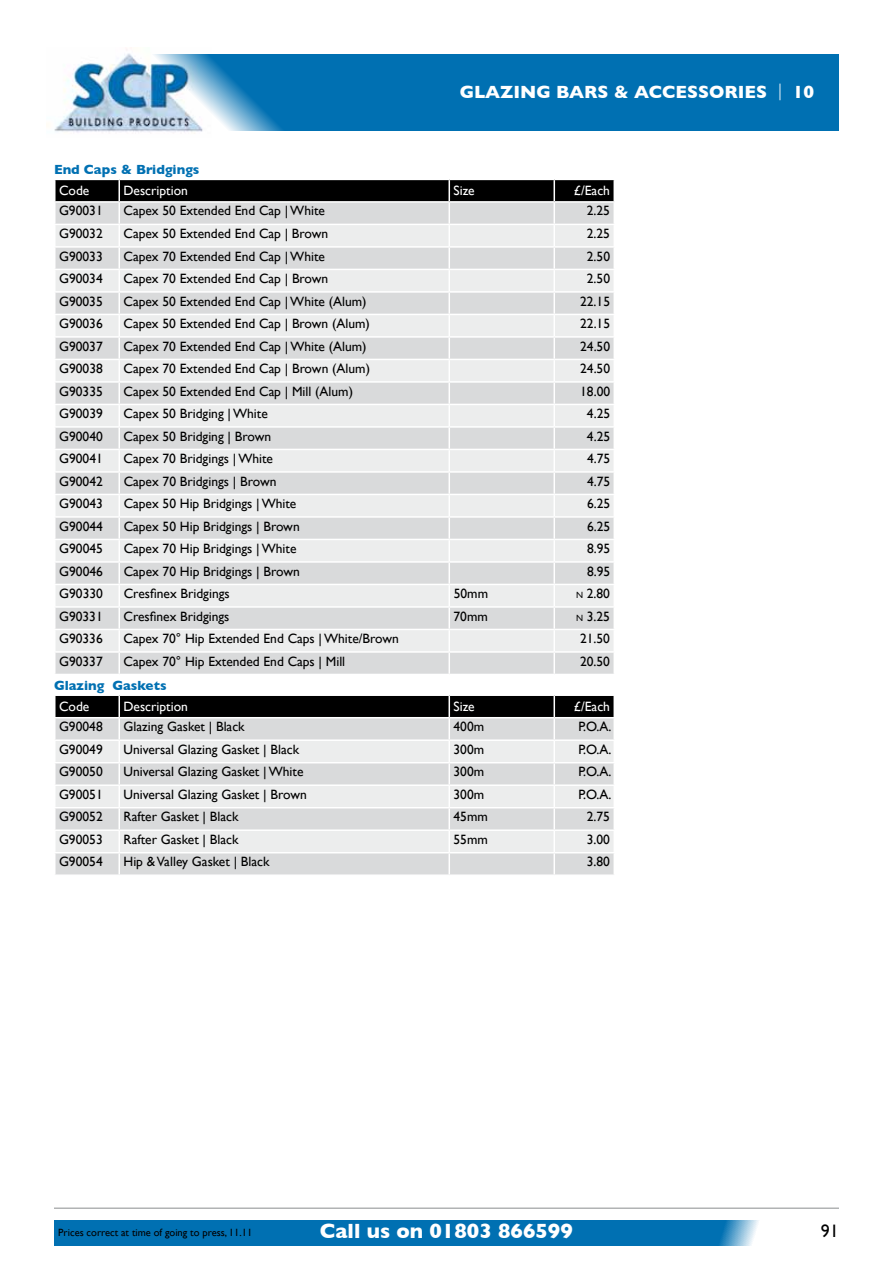
<style>
.page{position:relative;width:893px;height:1263px;background:#fff}
.page>*{position:absolute;margin:0;border:0;box-sizing:border-box;transform-origin:0 0}
.t1{font:700 21px "Gill Sans";color:#fff}
.t2{font:700 18px "Gill Sans";color:#fff}
.t3{font:18px "Gill Sans";color:#000}
.t4{font:13.5px "Gill Sans";color:#000}
.t5{font:13.5px "Gill Sans";color:#fff}
.t6{font:700 13.5px "Gill Sans";color:#0070b2}
.t7{font:10.5px "Gill Sans";color:#000}
.s1{font-weight:300}
.s2{font-size:9px}
</style>
<div class="page">
<svg style="left:643px;top:1220px;width:116px;height:26px;background:#2b88bf"></svg>
<div style="left:54px;top:1220px;width:589px;height:26px;background:#0070b2"></div>
<img style="left:54px;top:49px;width:149px;height:85px">
<svg style="left:124px;top:54px;width:178px;height:76px;background:#5da0c9"></svg>
<div style="left:302px;top:54px;width:537px;height:76px;background:#0070b2"></div>
<hr style="left:54px;top:1207px;width:785px;height:2px;background:#b1b3b4">
<svg style="left:55px;top:179px;width:559px;height:495px;background:#dadbdc"></svg>
<svg style="left:55px;top:695px;width:559px;height:179px;background:#c9c9ca"></svg>
<h2 class="t2" style="left:460px;top:81px;width:356px">GLAZING BARS &amp; ACCESSORIES <span class="s1">|</span> 10</h2>
<p class="t6" style="left:54px;top:162px;width:147px">End Caps &amp; Bridgings</p>
<p class="t5" style="left:59px;top:183px;width:32px">Code</p>
<p class="t5" style="left:124px;top:183px;width:66px">Description</p>
<p class="t5" style="left:453px;top:183px;width:23px">Size</p>
<p class="t5" style="left:574px;top:183px;width:38px">£/Each</p>
<p class="t4" style="left:59px;top:203px;width:45px">G90031</p>
<p class="t4" style="left:124px;top:203px;width:203px">Capex 50 Extended End Cap | White</p>
<p class="t4" style="left:587px;top:203px;width:25px">2.25</p>
<p class="t4" style="left:59px;top:225px;width:45px">G90032</p>
<p class="t4" style="left:124px;top:225px;width:206px">Capex 50 Extended End Cap | Brown</p>
<p class="t4" style="left:587px;top:225px;width:25px">2.25</p>
<p class="t4" style="left:59px;top:248px;width:45px">G90033</p>
<p class="t4" style="left:124px;top:248px;width:203px">Capex 70 Extended End Cap | White</p>
<p class="t4" style="left:587px;top:248px;width:25px">2.50</p>
<p class="t4" style="left:59px;top:270px;width:45px">G90034</p>
<p class="t4" style="left:124px;top:270px;width:206px">Capex 70 Extended End Cap | Brown</p>
<p class="t4" style="left:587px;top:270px;width:25px">2.50</p>
<p class="t4" style="left:59px;top:293px;width:45px">G90035</p>
<p class="t4" style="left:124px;top:293px;width:245px">Capex 50 Extended End Cap | White (Alum)</p>
<p class="t4" style="left:580px;top:293px;width:31px">22.15</p>
<p class="t4" style="left:59px;top:315px;width:45px">G90036</p>
<p class="t4" style="left:124px;top:315px;width:248px">Capex 50 Extended End Cap | Brown (Alum)</p>
<p class="t4" style="left:580px;top:315px;width:31px">22.15</p>
<p class="t4" style="left:59px;top:338px;width:45px">G90037</p>
<p class="t4" style="left:124px;top:338px;width:245px">Capex 70 Extended End Cap | White (Alum)</p>
<p class="t4" style="left:580px;top:338px;width:31px">24.50</p>
<p class="t4" style="left:59px;top:360px;width:45px">G90038</p>
<p class="t4" style="left:124px;top:360px;width:248px">Capex 70 Extended End Cap | Brown (Alum)</p>
<p class="t4" style="left:580px;top:360px;width:31px">24.50</p>
<p class="t4" style="left:59px;top:383px;width:45px">G90335</p>
<p class="t4" style="left:124px;top:383px;width:231px">Capex 50 Extended End Cap | Mill (Alum)</p>
<p class="t4" style="left:580px;top:383px;width:31px">18.00</p>
<p class="t4" style="left:59px;top:405px;width:45px">G90039</p>
<p class="t4" style="left:124px;top:405px;width:146px">Capex 50 Bridging | White</p>
<p class="t4" style="left:587px;top:405px;width:25px">4.25</p>
<p class="t4" style="left:59px;top:428px;width:45px">G90040</p>
<p class="t4" style="left:124px;top:428px;width:149px">Capex 50 Bridging | Brown</p>
<p class="t4" style="left:587px;top:428px;width:25px">4.25</p>
<p class="t4" style="left:59px;top:451px;width:45px">G90041</p>
<p class="t4" style="left:124px;top:451px;width:151px">Capex 70 Bridgings | White</p>
<p class="t4" style="left:587px;top:451px;width:25px">4.75</p>
<p class="t4" style="left:59px;top:473px;width:45px">G90042</p>
<p class="t4" style="left:124px;top:473px;width:154px">Capex 70 Bridgings | Brown</p>
<p class="t4" style="left:587px;top:473px;width:25px">4.75</p>
<p class="t4" style="left:59px;top:496px;width:45px">G90043</p>
<p class="t4" style="left:124px;top:496px;width:174px">Capex 50 Hip Bridgings | White</p>
<p class="t4" style="left:587px;top:496px;width:25px">6.25</p>
<p class="t4" style="left:59px;top:518px;width:45px">G90044</p>
<p class="t4" style="left:124px;top:518px;width:178px">Capex 50 Hip Bridgings | Brown</p>
<p class="t4" style="left:587px;top:518px;width:25px">6.25</p>
<p class="t4" style="left:59px;top:541px;width:45px">G90045</p>
<p class="t4" style="left:124px;top:541px;width:174px">Capex 70 Hip Bridgings | White</p>
<p class="t4" style="left:587px;top:541px;width:25px">8.95</p>
<p class="t4" style="left:59px;top:563px;width:45px">G90046</p>
<p class="t4" style="left:124px;top:563px;width:178px">Capex 70 Hip Bridgings | Brown</p>
<p class="t4" style="left:587px;top:563px;width:25px">8.95</p>
<p class="t4" style="left:59px;top:586px;width:45px">G90330</p>
<p class="t4" style="left:124px;top:586px;width:107px">Cresfinex Bridgings</p>
<p class="t4" style="left:454px;top:586px;width:36px">50mm</p>
<p class="t4" style="left:576px;top:585px;width:35px"><span class="s2">N</span> 2.80</p>
<p class="t4" style="left:59px;top:608px;width:45px">G90331</p>
<p class="t4" style="left:124px;top:608px;width:107px">Cresfinex Bridgings</p>
<p class="t4" style="left:454px;top:608px;width:36px">70mm</p>
<p class="t4" style="left:576px;top:608px;width:35px"><span class="s2">N</span> 3.25</p>
<p class="t4" style="left:59px;top:630px;width:45px">G90336</p>
<p class="t4" style="left:124px;top:630px;width:277px">Capex 70° Hip Extended End Caps | White/Brown</p>
<p class="t4" style="left:580px;top:630px;width:31px">21.50</p>
<p class="t4" style="left:59px;top:653px;width:45px">G90337</p>
<p class="t4" style="left:124px;top:653px;width:223px">Capex 70° Hip Extended End Caps | Mill</p>
<p class="t4" style="left:580px;top:653px;width:31px">20.50</p>
<p class="t6" style="left:54px;top:678px;width:114px">Glazing Gaskets</p>
<p class="t5" style="left:59px;top:699px;width:32px">Code</p>
<p class="t5" style="left:124px;top:699px;width:66px">Description</p>
<p class="t5" style="left:453px;top:699px;width:23px">Size</p>
<p class="t5" style="left:574px;top:699px;width:38px">£/Each</p>
<p class="t4" style="left:59px;top:719px;width:45px">G90048</p>
<p class="t4" style="left:124px;top:719px;width:123px">Glazing Gasket | Black</p>
<p class="t4" style="left:453px;top:719px;width:32px">400m</p>
<p class="t4" style="left:578px;top:719px;width:35px">P.O.A.</p>
<p class="t4" style="left:59px;top:741px;width:45px">G90049</p>
<p class="t4" style="left:124px;top:741px;width:177px">Universal Glazing Gasket | Black</p>
<p class="t4" style="left:453px;top:741px;width:32px">300m</p>
<p class="t4" style="left:578px;top:741px;width:35px">P.O.A.</p>
<p class="t4" style="left:59px;top:764px;width:45px">G90050</p>
<p class="t4" style="left:124px;top:764px;width:181px">Universal Glazing Gasket | White</p>
<p class="t4" style="left:453px;top:764px;width:32px">300m</p>
<p class="t4" style="left:578px;top:764px;width:35px">P.O.A.</p>
<p class="t4" style="left:59px;top:786px;width:45px">G90051</p>
<p class="t4" style="left:124px;top:786px;width:185px">Universal Glazing Gasket | Brown</p>
<p class="t4" style="left:453px;top:786px;width:32px">300m</p>
<p class="t4" style="left:578px;top:786px;width:35px">P.O.A.</p>
<p class="t4" style="left:59px;top:809px;width:45px">G90052</p>
<p class="t4" style="left:124px;top:809px;width:117px">Rafter Gasket | Black</p>
<p class="t4" style="left:453px;top:809px;width:36px">45mm</p>
<p class="t4" style="left:587px;top:809px;width:25px">2.75</p>
<p class="t4" style="left:59px;top:831px;width:45px">G90053</p>
<p class="t4" style="left:124px;top:831px;width:117px">Rafter Gasket | Black</p>
<p class="t4" style="left:453px;top:831px;width:36px">55mm</p>
<p class="t4" style="left:587px;top:831px;width:25px">3.00</p>
<p class="t4" style="left:59px;top:854px;width:45px">G90054</p>
<p class="t4" style="left:124px;top:854px;width:148px">Hip &amp; Valley Gasket | Black</p>
<p class="t4" style="left:587px;top:854px;width:25px">3.80</p>
<p class="t7" style="left:58px;top:1226px;width:196px">Prices correct at time of going to press, 11.11</p>
<h1 class="t1" style="left:320px;top:1218px;width:254px">Call us on 01803 866599</h1>
<h2 class="t3" style="left:821px;top:1220px;width:19px">91</h2>
</div>
